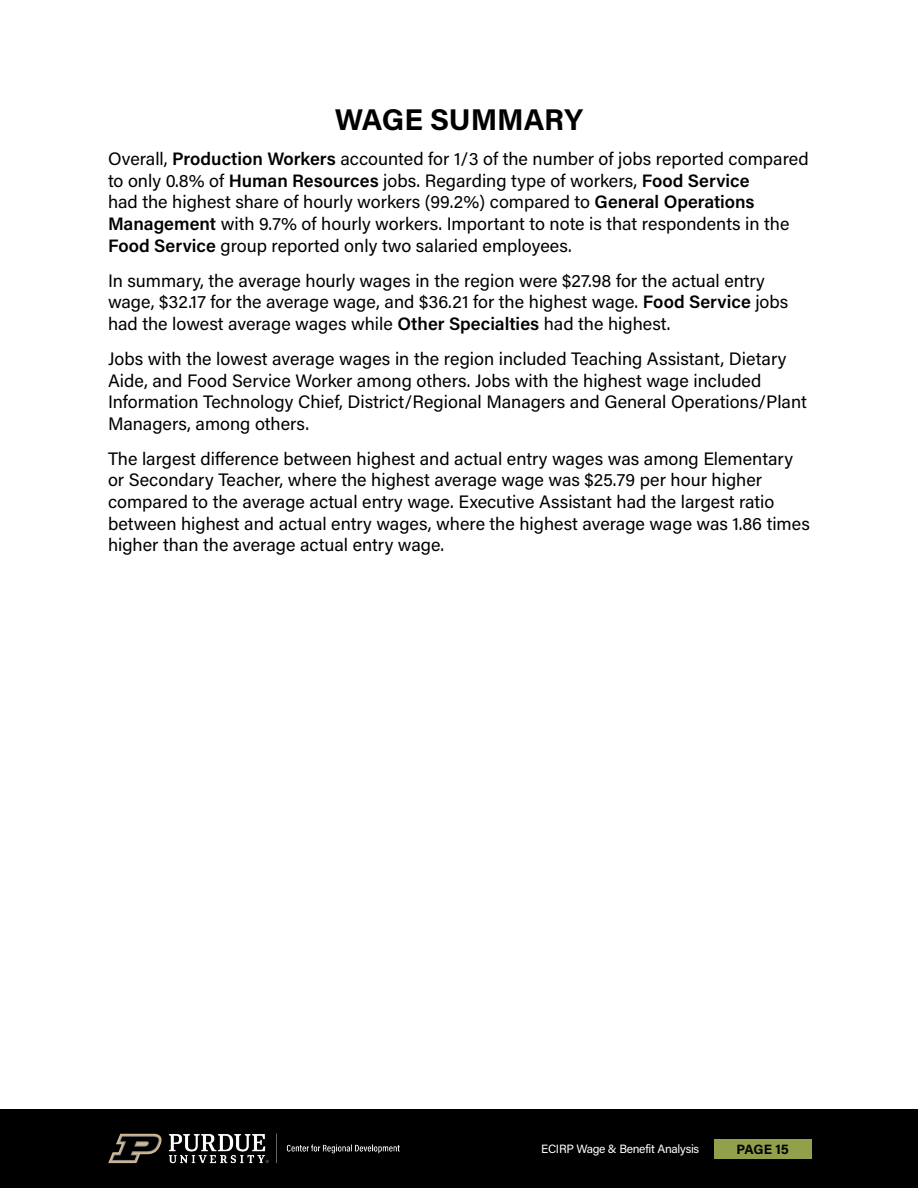
<style>
.page{position:relative;width:918px;height:1188px;background:#fff}
.page>*{position:absolute;margin:0;border:0;box-sizing:border-box;transform-origin:0 0}
.t1{font:700 30px "Acumin Pro";color:#000}
.t2{font:18px/21.6px "Acumin Pro";color:#000}
.t3{font:700 13.5px "Acumin Pro";letter-spacing:-.01em;color:#000}
.t4{font:12px "Acumin Pro";letter-spacing:-.025em;color:#fff}
.s1{font-weight:600}
</style>
<div class="page">
<div style="left:0;top:1109px;width:918px;height:79px;background:#000"></div>
<div style="left:714px;top:1139px;width:97px;height:20px;background:#91a14b"></div>
<img style="left:108px;top:1133px;width:292px;height:31px">
<h1 class="t1" style="left:335px;top:98px;width:250px">WAGE SUMMARY</h1>
<p class="t2" style="left:108px;top:147px;width:702px">Overall, <span class="s1">Production Workers</span> accounted for 1/3 of the number of jobs reported compared to only 0.8% of <span class="s1">Human Resources</span> jobs. Regarding type of workers, <span class="s1">Food Service<br></span>had the highest share of hourly workers (99.2%) compared to <span class="s1">General Operations Management</span> with 9.7% of hourly workers. Important to note is that respondents in the <span class="s1">Food Service</span> group reported only two salaried employees.</p>
<p class="t2" style="left:108px;top:269px;width:682px">In summary, the average hourly wages in the region were $27.98 for the actual entry wage, $32.17 for the average wage, and $36.21 for the highest wage. <span class="s1">Food Service</span> jobs had the lowest average wages while <span class="s1">Other Specialties</span> had the highest.</p>
<p class="t2" style="left:108px;top:347px;width:700px">Jobs with the lowest average wages in the region included Teaching Assistant, Dietary Aide, and Food Service Worker among others. Jobs with the highest wage included Information Technology Chief, District/Regional Managers and General Operations/Plant Managers, among others.</p>
<p class="t2" style="left:108px;top:447px;width:703px">The largest difference between highest and actual entry wages was among Elementary or Secondary Teacher, where the highest average wage was $25.79 per hour higher compared to the average actual entry wage. Executive Assistant had the largest ratio between highest and actual entry wages, where the highest average wage was 1.86 times higher than the average actual entry wage.</p>
<p class="t4" style="left:541px;top:1140px;width:160px">ECIRP Wage &amp; Benefit Analysis</p>
<p class="t3" style="left:737px;top:1139px;width:54px">PAGE 15</p>
</div>
